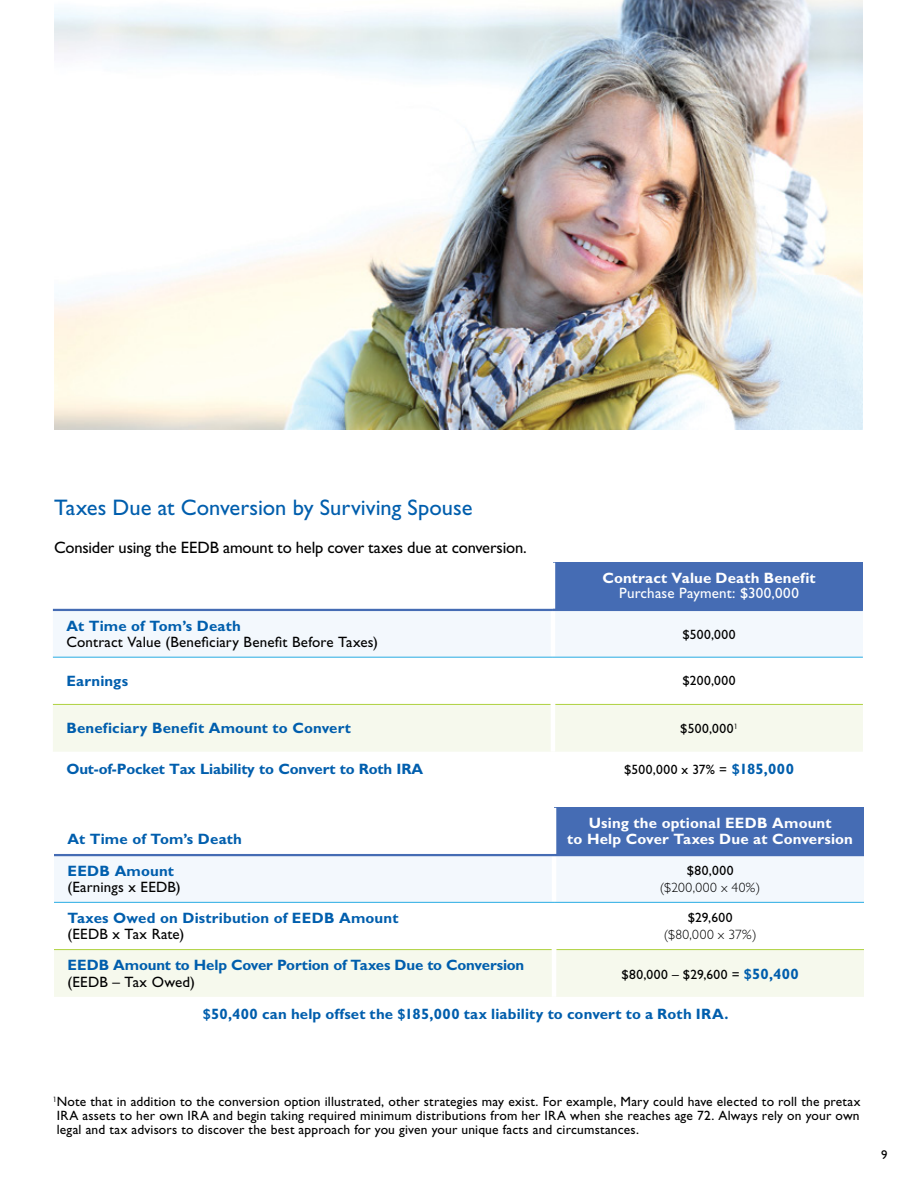
<style>
.page{position:relative;width:918px;height:1188px;background:#fff}
.page>*{position:absolute;margin:0;border:0;box-sizing:border-box;transform-origin:0 0}
.Subhead{font:22.5px "Gill Sans Std";color:#005ead}
.Text{font:16.5px "Gill Sans Std";letter-spacing:-.01em;color:#000}
.Text_Bold_Blue{font:700 15px/16.5px "Gill Sans Std";letter-spacing:.01em;color:#005ead}
.Text_Bold_Blue-2{font:700 15px/16.5px "Gill Sans Std";letter-spacing:-.01em;color:#005ead}
.t1{font:15px/16.5px "Gill Sans Std";letter-spacing:.01em;color:#000}
.t2{font:700 15px/16.5px "Gill Sans Std";letter-spacing:.01em;color:#fff;text-align:center}
.t3{font:15px "Gill Sans Std";letter-spacing:.015em;color:#fff}
.t4{font:13.5px/14.2px "Gill Sans Std";letter-spacing:.015em;color:#000;text-align:justify}
.t5{font:300 13.5px/16.5px "Gill Sans Std";letter-spacing:.045em;color:#000;text-align:center}
.t6{font:13.5px "Gill Sans Std";letter-spacing:.04em;color:#000}
.t7{font:12.75px "Gill Sans Std";color:#000}
.s1{font-weight:700;color:#005ead}
.s2{font-weight:700;font-size:15px;color:#005ead}
.s3{font-weight:400}
.s4{font-weight:400;color:#000}
</style>
<div class="page">
<div style="left:554px;top:808px;width:310px;height:47px;background:#456cb4"></div>
<div style="left:54px;top:856px;width:810px;height:46px;background:#f3f8fd"></div>
<div style="left:54px;top:950px;width:810px;height:47px;background:#f6f9ed"></div>
<hr style="left:54px;top:949px;width:498px;height:1px;background:#afd23f">
<hr style="left:556px;top:949px;width:308px;height:1px;background:#afd23f">
<hr style="left:552px;top:808px;width:4px;height:46px;background:#fff">
<hr style="left:552px;top:856px;width:4px;height:46px;background:#fff">
<hr style="left:54px;top:854px;width:500px;height:2px;background:#456cb4">
<hr style="left:554px;top:854px;width:310px;height:2px;background:#456cb4">
<hr style="left:552px;top:950px;width:4px;height:47px;background:#fff">
<hr style="left:54px;top:902px;width:500px;height:1px;background:#27ace3">
<hr style="left:554px;top:902px;width:310px;height:1px;background:#27ace3">
<img style="left:54px;top:0;width:808px;height:430px">
<div style="left:553px;top:563px;width:310px;height:47px;background:#456cb4"></div>
<div style="left:53px;top:611px;width:810px;height:46px;background:#f3f8fd"></div>
<hr style="left:551px;top:563px;width:4px;height:46px;background:#fff">
<hr style="left:551px;top:611px;width:4px;height:46px;background:#fff">
<hr style="left:53px;top:609px;width:500px;height:2px;background:#456cb4">
<hr style="left:553px;top:609px;width:310px;height:2px;background:#456cb4">
<div style="left:53px;top:704px;width:810px;height:48px;background:#f6f9ed"></div>
<hr style="left:53px;top:657px;width:500px;height:1px;background:#27ace3">
<hr style="left:553px;top:657px;width:310px;height:1px;background:#27ace3">
<p class="Subhead" style="left:54px;top:495px;width:420px">Taxes Due at Conversion by Surviving Spouse</p>
<p class="Text" style="left:54px;top:538px;width:474px">Consider using the EEDB amount to help cover taxes due at conversion.</p>
<p class="t2" style="left:602px;top:570px;width:215px">Contract Value Death Benefit</p>
<p class="t3" style="left:619px;top:585px;width:181px">Purchase Payment: $300,000</p>
<p class="t1" style="left:66px;top:618px;width:313px"><span class="s1">At Time of Tom’s Death<br></span>Contract Value (Beneficiary Benefit Before Taxes)</p>
<p class="t4" style="left:682px;top:627px;width:55px">$500,000</p>
<p class="Text_Bold_Blue" style="left:66px;top:673px;width:63px">Earnings</p>
<p class="t4" style="left:682px;top:674px;width:55px">$200,000</p>
<p class="Text_Bold_Blue" style="left:66px;top:720px;width:286px">Beneficiary Benefit Amount to Convert</p>
<p class="t4" style="left:680px;top:722px;width:59px">$500,000<sup>1</sup></p>
<p class="Text_Bold_Blue-2" style="left:66px;top:760px;width:358px">Out-of-Pocket Tax Liability to Convert to Roth IRA</p>
<p class="t4" style="left:624px;top:762px;width:171px">$500,000 x 37% = <span class="s2">$185,000</span></p>
<p class="Text_Bold_Blue" style="left:68px;top:831px;width:176px">At Time of Tom’s Death</p>
<p class="t2" style="left:567px;top:814px;width:287px">Using the optional EEDB Amount<br>to Help Cover Taxes Due at Conversion</p>
<p class="t1" style="left:68px;top:863px;width:115px"><span class="s1">EEDB Amount </span>(Earnings x EEDB)</p>
<p class="t5" style="left:660px;top:863px;width:102px"><span class="s3">$80,000 </span>($200,000 x 40%)</p>
<p class="Text_Bold_Blue" style="left:68px;top:909px;width:332px">Taxes Owed on Distribution of EEDB Amount <span class="s4">(EEDB x Tax Rate)</span></p>
<p class="t5" style="left:664px;top:910px;width:94px"><span class="s3">$29,600 </span>($80,000 x 37%)</p>
<p class="Text_Bold_Blue-2" style="left:68px;top:957px;width:458px">EEDB Amount to Help Cover Portion of Taxes Due to Conversion <span class="s4">(EEDB – Tax Owed)</span></p>
<p class="t6" style="left:621px;top:966px;width:179px">$80,000 – $29,600 = <span class="s2">$50,400</span></p>
<p class="Text_Bold_Blue" style="left:203px;top:1005px;width:527px">$50,400 can help offset the $185,000 tax liability to convert to a Roth IRA.</p>
<p class="t4" style="left:53px;top:1094px;width:809px"><sup>1</sup>Note that in addition to the conversion option illustrated, other strategies may exist. For example, Mary could have elected to roll the pretax IRA assets to her own IRA and begin taking required minimum distributions from her IRA when she reaches age 72. Always rely on your own legal and tax advisors to discover the best approach for you given your unique facts and circumstances.</p>
<p class="t7" style="left:881px;top:1147px;width:8px">9</p>
</div>
